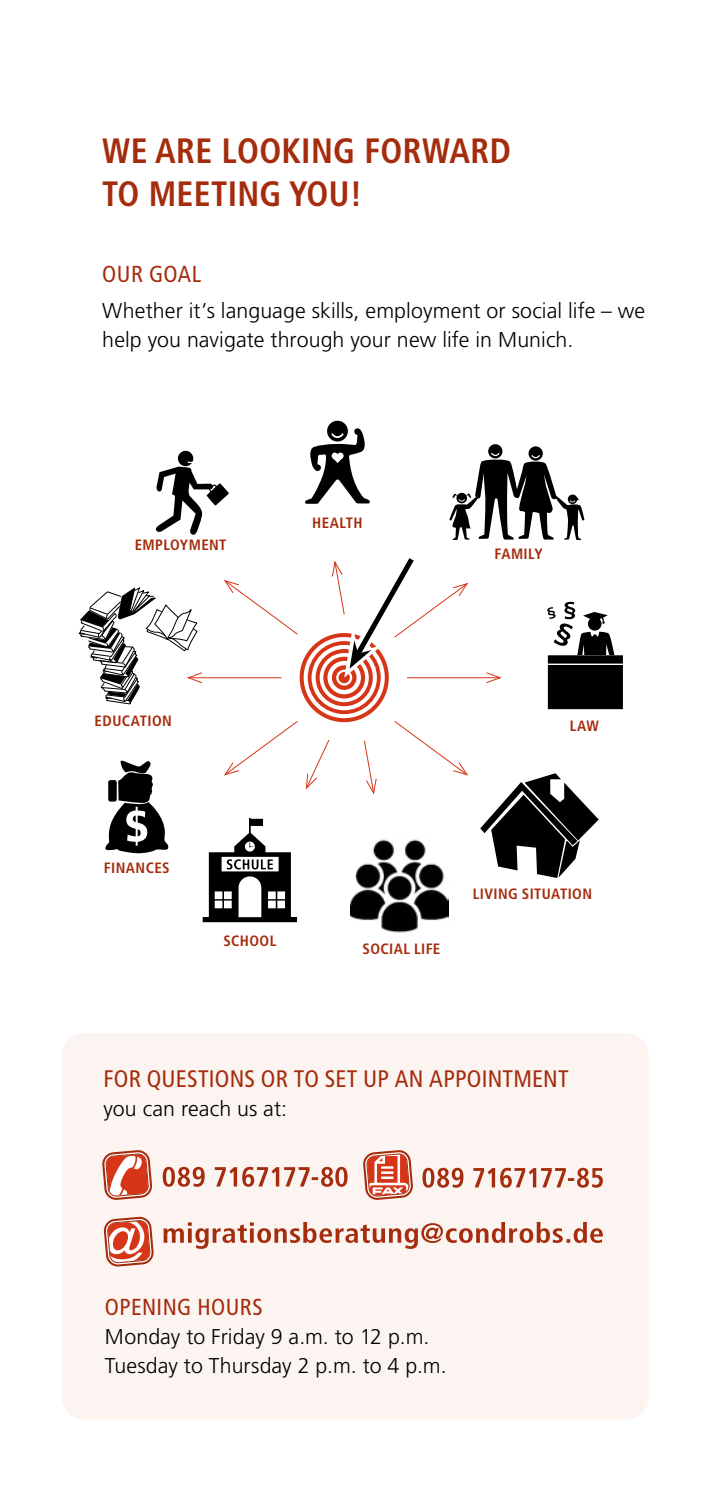
<style>
.page{position:relative;width:702px;height:1489px;background:#fff}
.page>*{position:absolute;margin:0;border:0;box-sizing:border-box;transform-origin:0 0}
.t1{font:700 condensed 35.25px/42.8px "Frutiger LT Std";letter-spacing:.01em;color:#a52c0d;scale:.96 1}
.t2{font:condensed 23.75px "Frutiger LT Std";letter-spacing:.01em;color:#a52c0d}
.t3{font:condensed 23px "Frutiger LT Std";letter-spacing:.02em;color:#a52c0d}
.t4{font:300 21.25px/29px "Frutiger LT Std";letter-spacing:.005em;color:#000}
.t5{font:700 condensed 15px "Frutiger LT Std";letter-spacing:.025em;color:#a52c0d}
</style>
<div class="page">
<div style="left:62px;top:1033px;width:586px;height:386px;background:#fbf4f0;border-radius:21px"></div>
<svg style="left:480px;top:773px;width:118px;height:105px"></svg>
<svg style="left:449px;top:444px;width:135px;height:96px"></svg>
<svg style="left:305px;top:421px;width:65px;height:83px"></svg>
<svg style="left:203px;top:817px;width:94px;height:105px"></svg>
<svg style="left:105px;top:760px;width:63px;height:93px"></svg>
<img style="left:350px;top:839px;width:98px;height:94px">
<svg style="left:547px;top:601px;width:76px;height:108px"></svg>
<svg style="left:156px;top:451px;width:73px;height:84px"></svg>
<hr style="left:407px;top:677px;width:93px;height:1px;background:#d63517">
<svg style="left:485px;top:672px;width:17px;height:11px"></svg>
<hr style="left:188px;top:677px;width:93px;height:1px;background:#d63517">
<svg style="left:78px;top:587px;width:125px;height:117px"></svg>
<svg style="left:223px;top:558px;width:245px;height:237px"></svg>
<svg style="left:104px;top:1216px;width:49px;height:49px"></svg>
<svg style="left:163px;top:1221px;width:440px;height:27px"></svg>
<svg style="left:103px;top:1150px;width:49px;height:49px"></svg>
<svg style="left:363px;top:1150px;width:49px;height:49px"></svg>
<svg style="left:422px;top:1167px;width:181px;height:20px"></svg>
<svg style="left:163px;top:1166px;width:184px;height:20px"></svg>
<h1 class="t1" style="left:102px;top:130px;width:427px">WE ARE LOOKING FORWARD<br>TO MEETING YOU!</h1>
<p class="t3" style="left:102px;top:261px;width:100px">OUR GOAL</p>
<p class="t4" style="left:102px;top:297px;width:544px">Whether it’s language skills, employment or social life – we help you navigate through your new life in Munich.</p>
<p class="t5" style="left:135px;top:536px;width:93px">EMPLOYMENT</p>
<p class="t5" style="left:312px;top:514px;width:52px">HEALTH</p>
<p class="t5" style="left:494px;top:545px;width:50px">FAMILY</p>
<p class="t5" style="left:95px;top:712px;width:79px">EDUCATION</p>
<p class="t5" style="left:569px;top:716px;width:31px">LAW</p>
<p class="t5" style="left:104px;top:858px;width:67px">FINANCES</p>
<p class="t5" style="left:223px;top:931px;width:55px">SCHOOL</p>
<p class="t5" style="left:362px;top:940px;width:79px">SOCIAL LIFE</p>
<p class="t5" style="left:473px;top:885px;width:121px">LIVING SITUATION</p>
<p class="t2" style="left:103px;top:1064px;width:467px">FOR QUESTIONS OR TO SET UP AN APPOINTMENT</p>
<p class="t4" style="left:103px;top:1093px;width:185px">you can reach us at:</p>
<p class="t3" style="left:105px;top:1293px;width:159px">OPENING HOURS</p>
<p class="t4" style="left:105px;top:1322px;width:343px">Monday to Friday 9 a.m. to 12 p.m.<br>Tuesday to Thursday 2 p.m. to 4 p.m.</p>
</div>
